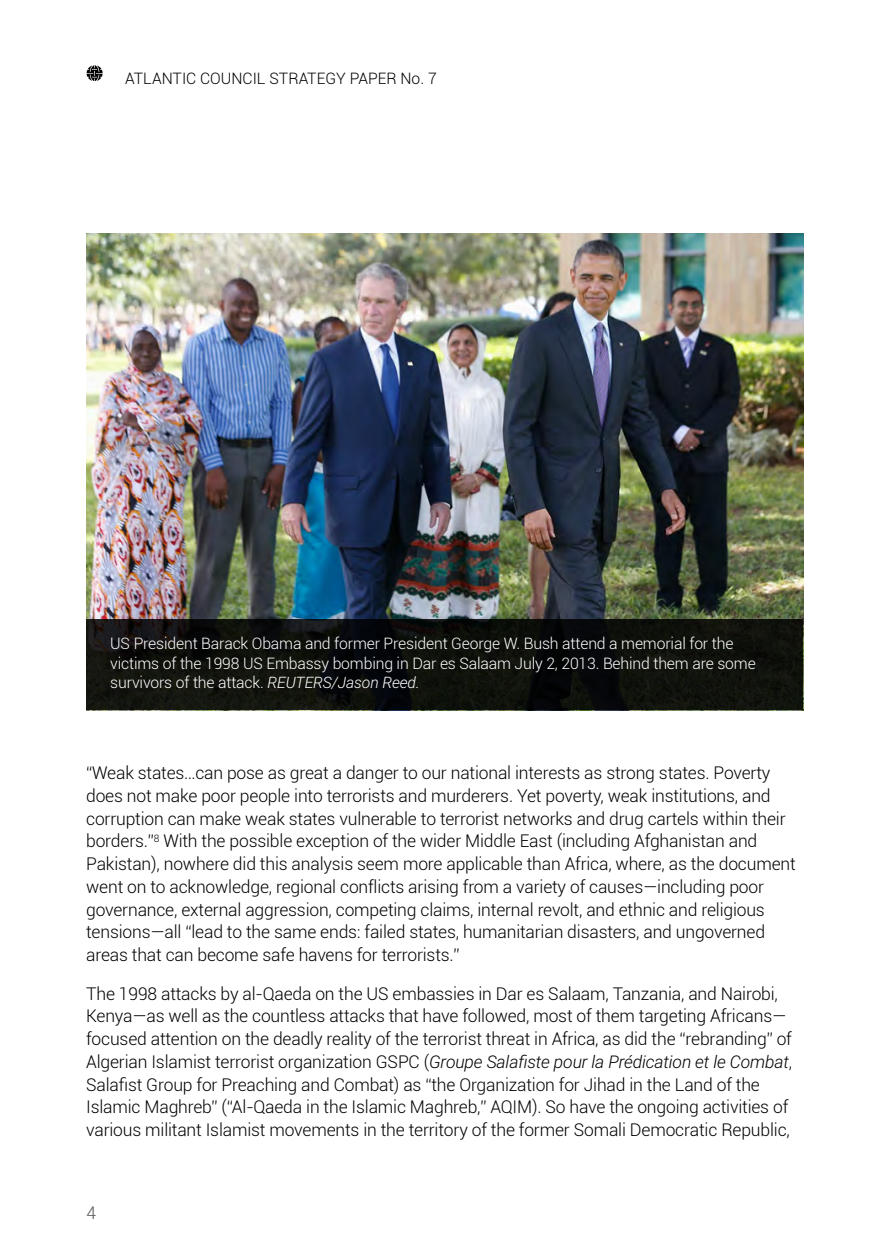
<style>
.page{position:relative;width:882px;height:1260px;background:#fff}
.page>*{position:absolute;margin:0;border:0;box-sizing:border-box;transform-origin:0 0}
.t1{font:300 17.5px/22.8px "Roboto";letter-spacing:-.01em;color:#000}
.t2{font:300 17.5px "Roboto";color:#58595b}
.t3{font:300 15.75px/19.2px "Roboto";letter-spacing:-.01em;color:#fff}
.t4{font:300 15.75px "Roboto";color:#000}
.s1{font-style:italic}
</style>
<div class="page">
<svg style="left:87px;top:65px;width:16px;height:16px"></svg>
<img style="left:87px;top:234px;width:716px;height:386px">
<svg style="left:87px;top:620px;width:716px;height:90px;background:#0d0f0b"></svg>
<p class="t4" style="left:125px;top:67px;width:313px">ATLANTIC COUNCIL STRATEGY PAPER No. 7</p>
<p class="t3" style="left:110px;top:634px;width:647px">US President Barack Obama and former President George W. Bush attend a memorial for the victims of the 1998 US Embassy bombing in Dar es Salaam July 2, 2013. Behind them are some survivors of the attack. <span class="s1">REUTERS/Jason Reed.</span></p>
<p class="t1" style="left:86px;top:761px;width:711px">“Weak states…can pose as great a danger to our national interests as strong states. Poverty does not make poor people into terrorists and murderers. Yet poverty, weak institutions, and corruption can make weak states vulnerable to terrorist networks and drug cartels within their borders.”<sup>8</sup> With the possible exception of the wider Middle East (including Afghanistan and Pakistan), nowhere did this analysis seem more applicable than Africa, where, as the document went on to acknowledge, regional conflicts arising from a variety of causes—including poor governance, external aggression, competing claims, internal revolt, and ethnic and religious tensions—all “lead to the same ends: failed states, humanitarian disasters, and ungoverned areas that can become safe havens for terrorists.”</p>
<p class="t1" style="left:86px;top:982px;width:707px">The 1998 attacks by al-Qaeda on the US embassies in Dar es Salaam, Tanzania, and Nairobi, Kenya—as well as the countless attacks that have followed, most of them targeting Africans— focused attention on the deadly reality of the terrorist threat in Africa, as did the “rebranding” of Algerian Islamist terrorist organization GSPC (<span class="s1">Groupe Salafiste pour la Prédication et le Combat</span>, Salafist Group for Preaching and Combat) as “the Organization for Jihad in the Land of the Islamic Maghreb” (“Al-Qaeda in the Islamic Maghreb,” AQIM). So have the ongoing activities of various militant Islamist movements in the territory of the former Somali Democratic Republic,</p>
<p class="t2" style="left:87px;top:1201px;width:11px">4</p>
</div>
